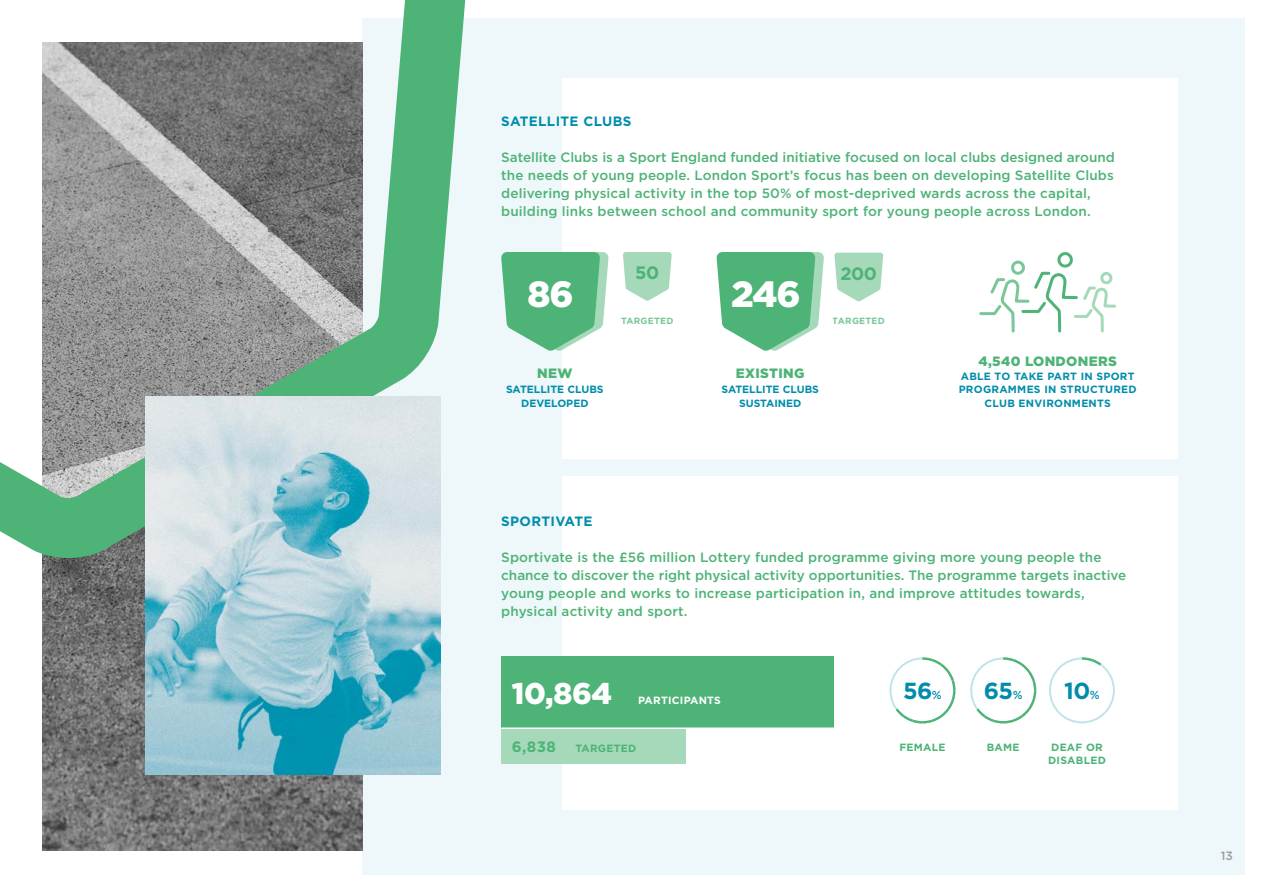
<style>
.page{position:relative;width:1263px;height:893px;background:#fff}
.page>*{position:absolute;margin:0;border:0;box-sizing:border-box;transform-origin:0 0}
.t1{font:900 36.45px "Gotham";color:#fff}
.t2{font:900 30px "Gotham";color:#fff}
.t3{font:700 23.25px "Gotham";color:#008dab}
.t4{font:700 18px "Gotham";color:#4db376}
.t5{font:700 15px "Gotham";color:#4db376}
.t6{font:500 13.5px/18px "Gotham";letter-spacing:.01em;color:#4db376}
.t7{font:900 13.5px "Gotham";letter-spacing:.025em;color:#4db376}
.t8{font:700 13.5px "Gotham";letter-spacing:.025em;color:#008dab}
.t9{font:500 12px "Gotham";color:#9d9d9c}
.t10{font:700 10.5px/13.5px "Gotham";letter-spacing:.025em;color:#008dab;text-align:center}
.t11{font:700 10.5px/13.5px "Gotham";letter-spacing:.005em;color:#008dab;text-align:center}
.t12{font:700 10.5px/13.5px "Gotham";letter-spacing:.025em;color:#4db376}
.t13{font:700 10.5px "Gotham";letter-spacing:.025em;color:#fff}
.t14{font:700 9px "Gotham";letter-spacing:.025em;color:#4db376}
.s1{font-weight:500;font-size:11.55px}
</style>
<div class="page">
<div style="left:362px;top:18px;width:883px;height:857px;background:#eef7f9"></div>
<img style="left:43px;top:612px;width:319px;height:238px">
<svg style="left:0;top:0;width:466px;height:612px"></svg>
<div style="left:562px;top:79px;width:616px;height:380px;background:#fff"></div>
<div style="left:562px;top:476px;width:616px;height:334px;background:#fff"></div>
<svg style="left:501px;top:252px;width:108px;height:99px"></svg>
<svg style="left:623px;top:252px;width:49px;height:49px"></svg>
<svg style="left:834px;top:253px;width:49px;height:48px"></svg>
<svg style="left:716px;top:252px;width:108px;height:99px"></svg>
<svg style="left:979px;top:252px;width:137px;height:81px"></svg>
<div style="left:501px;top:656px;width:333px;height:72px;background:#4db376"></div>
<div style="left:501px;top:728px;width:185px;height:36px;background:#a6d9ba"></div>
<hr style="left:501px;top:727px;width:333px;height:2px;background:#fff">
<div style="left:1049px;top:657px;width:66px;height:66px;border:2px solid #008dab;border-radius:50%"></div>
<svg style="left:1082px;top:657px;width:19px;height:9px"></svg>
<svg style="left:970px;top:657px;width:66px;height:66px"></svg>
<svg style="left:976px;top:657px;width:60px;height:66px"></svg>
<svg style="left:889px;top:657px;width:66px;height:66px"></svg>
<svg style="left:896px;top:657px;width:59px;height:66px"></svg>
<img style="left:146px;top:396px;width:295px;height:378px">
<p class="t8" style="left:501px;top:112px;width:132px">SATELLITE CLUBS</p>
<p class="t6" style="left:501px;top:148px;width:615px">Satellite Clubs is a Sport England funded initiative focused on local clubs designed around the needs of young people. London Sport’s focus has been on developing Satellite Clubs delivering physical activity in the top 50% of most-deprived wards across the capital, building links between school and community sport for young people across London.</p>
<h1 class="t1" style="left:527px;top:269px;width:48px">86</h1>
<p class="t7" style="left:537px;top:364px;width:37px">NEW</p>
<p class="t11" style="left:506px;top:383px;width:99px">SATELLITE CLUBS<br>DEVELOPED</p>
<h3 class="t4" style="left:635px;top:261px;width:26px">50</h3>
<h3 class="t4" style="left:840px;top:261px;width:38px">200</h3>
<h1 class="t1" style="left:731px;top:269px;width:71px">246</h1>
<p class="t14" style="left:621px;top:315px;width:54px">TARGETED</p>
<p class="t14" style="left:833px;top:315px;width:54px">TARGETED</p>
<p class="t7" style="left:736px;top:364px;width:70px">EXISTING</p>
<p class="t11" style="left:721px;top:383px;width:99px">SATELLITE CLUBS<br>SUSTAINED</p>
<p class="t7" style="left:978px;top:352px;width:140px">4,540 LONDONERS</p>
<p class="t10" style="left:959px;top:369px;width:180px">ABLE TO TAKE PART IN SPORT<br>PROGRAMMES IN STRUCTURED<br>CLUB ENVIRONMENTS</p>
<p class="t8" style="left:501px;top:512px;width:93px">SPORTIVATE</p>
<p class="t6" style="left:501px;top:548px;width:627px">Sportivate is the £56 million Lottery funded programme giving more young people the chance to discover the right physical activity opportunities. The programme targets inactive young people and works to increase participation in, and improve attitudes towards, physical activity and sport.</p>
<h3 class="t3" style="left:984px;top:675px;width:40px">65<span class="s1">%</span></h3>
<h3 class="t3" style="left:1064px;top:675px;width:37px">10<span class="s1">%</span></h3>
<h3 class="t3" style="left:903px;top:675px;width:40px">56<span class="s1">%</span></h3>
<h2 class="t2" style="left:512px;top:673px;width:102px">10,864</h2>
<p class="t5" style="left:512px;top:737px;width:45px">6,838</p>
<p class="t12" style="left:899px;top:740px;width:48px">FEMALE</p>
<p class="t12" style="left:987px;top:740px;width:34px">BAME</p>
<p class="t12" style="left:1048px;top:740px;width:59px">DEAF OR<br>DISABLED</p>
<p class="t13" style="left:638px;top:694px;width:84px">PARTICIPANTS</p>
<p class="t12" style="left:575px;top:742px;width:62px">TARGETED</p>
<p class="t9" style="left:1221px;top:848px;width:14px">13</p>
</div>
